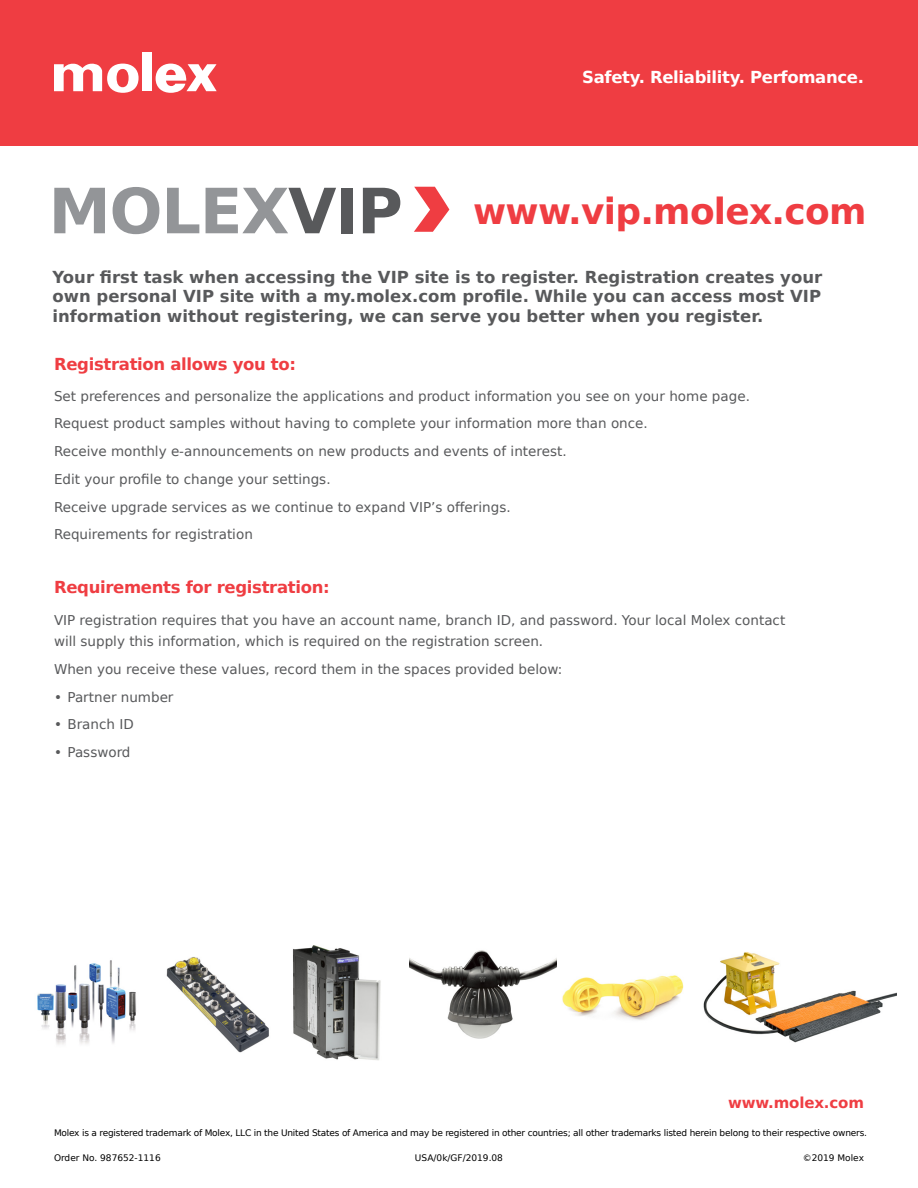
<style>
.page{position:relative;width:918px;height:1188px;background:#fff}
.page>*{position:absolute;margin:0;border:0;box-sizing:border-box;transform-origin:0 0}
.t1{font:700 35.85px "Bitstream Vera Sans";letter-spacing:-.02em;color:#ef3d42}
.t2{font:700 16.5px/19.5px "Bitstream Vera Sans";color:#58595b;text-align:justify}
.t3{font:700 16.5px "Bitstream Vera Sans";letter-spacing:-.02em;color:#ef3d42}
.t4{font:700 16.5px "Bitstream Vera Sans";letter-spacing:-.02em;color:#fff}
.t5{font:700 15px "Bitstream Vera Sans";letter-spacing:-.01em;color:#ef3d42}
.t6{font:13.5px/27.8px "Bitstream Vera Sans";color:#58595b}
.t7{font:9px "Bitstream Vera Sans";letter-spacing:-.025em;color:#000}
.t8{font:9px "Bitstream Vera Sans";color:#000}
.s1{font-size:62.4px;color:#939598}
.s2{font-size:62.4px;color:#58595b}
</style>
<div class="page">
<div style="left:0;top:0;width:918px;height:146px;background:#ef3d42"></div>
<svg style="left:414px;top:187px;width:35px;height:45px"></svg>
<div style="left:142px;top:53px;width:10px;height:38px;background:#fff"></div>
<svg style="left:54px;top:63px;width:85px;height:30px"></svg>
<svg style="left:156px;top:64px;width:61px;height:29px"></svg>
<img style="left:562px;top:975px;width:122px;height:45px">
<img style="left:409px;top:950px;width:147px;height:89px">
<img style="left:293px;top:945px;width:88px;height:116px">
<img style="left:166px;top:957px;width:103px;height:96px">
<img style="left:703px;top:952px;width:194px;height:91px">
<img style="left:37px;top:960px;width:100px;height:85px">
<p class="t4" style="left:582px;top:68px;width:283px">Safety. Reliability. Perfomance.</p>
<h1 class="t1" style="left:49px;top:191px;width:819px"><span class="s1">MOLEX</span><span class="s2">VIP</span> www.vip.molex.com</h1>
<p class="t2" style="left:52px;top:267px;width:771px">Your first task when accessing the VIP site is to register. Registration creates your own personal VIP site with a my.molex.com profile. While you can access most VIP information without registering, we can serve you better when you register.</p>
<p class="t3" style="left:54px;top:355px;width:244px">Registration allows you to:</p>
<p class="t6" style="left:54px;top:382px;width:697px">Set preferences and personalize the applications and product information you see on your home page.<br>Request product samples without having to complete your information more than once.<br>Receive monthly e-announcements on new products and events of interest.<br>Edit your profile to change your settings.<br>Receive upgrade services as we continue to expand VIP’s offerings.<br>Requirements for registration</p>
<p class="t3" style="left:54px;top:578px;width:277px">Requirements for registration:</p>
<p class="t6" style="left:54px;top:610px;width:733px;line-height:21px">VIP registration requires that you have an account name, branch ID, and password. Your local Molex contact will supply this information, which is required on the registration screen.</p>
<p class="t6" style="left:54px;top:655px;width:510px">When you receive these values, record them in the spaces provided below:</p>
<p class="t6" style="left:54px;top:683px;width:121px">• Partner number</p>
<p class="t6" style="left:54px;top:711px;width:81px">• Branch ID</p>
<p class="t6" style="left:54px;top:739px;width:78px">• Password</p>
<p class="t5" style="left:728px;top:1094px;width:137px">www.molex.com</p>
<p class="t7" style="left:54px;top:1128px;width:815px">Molex is a registered trademark of Molex, LLC in the United States of America and may be registered in other countries; all other trademarks listed herein belong to their respective owners.</p>
<p class="t8" style="left:54px;top:1152px;width:108px">Order No. 987652-1116</p>
<p class="t8" style="left:415px;top:1152px;width:90px">USA/0k/GF/2019.08</p>
<p class="t8" style="left:803px;top:1152px;width:63px">©2019 Molex</p>
</div>
